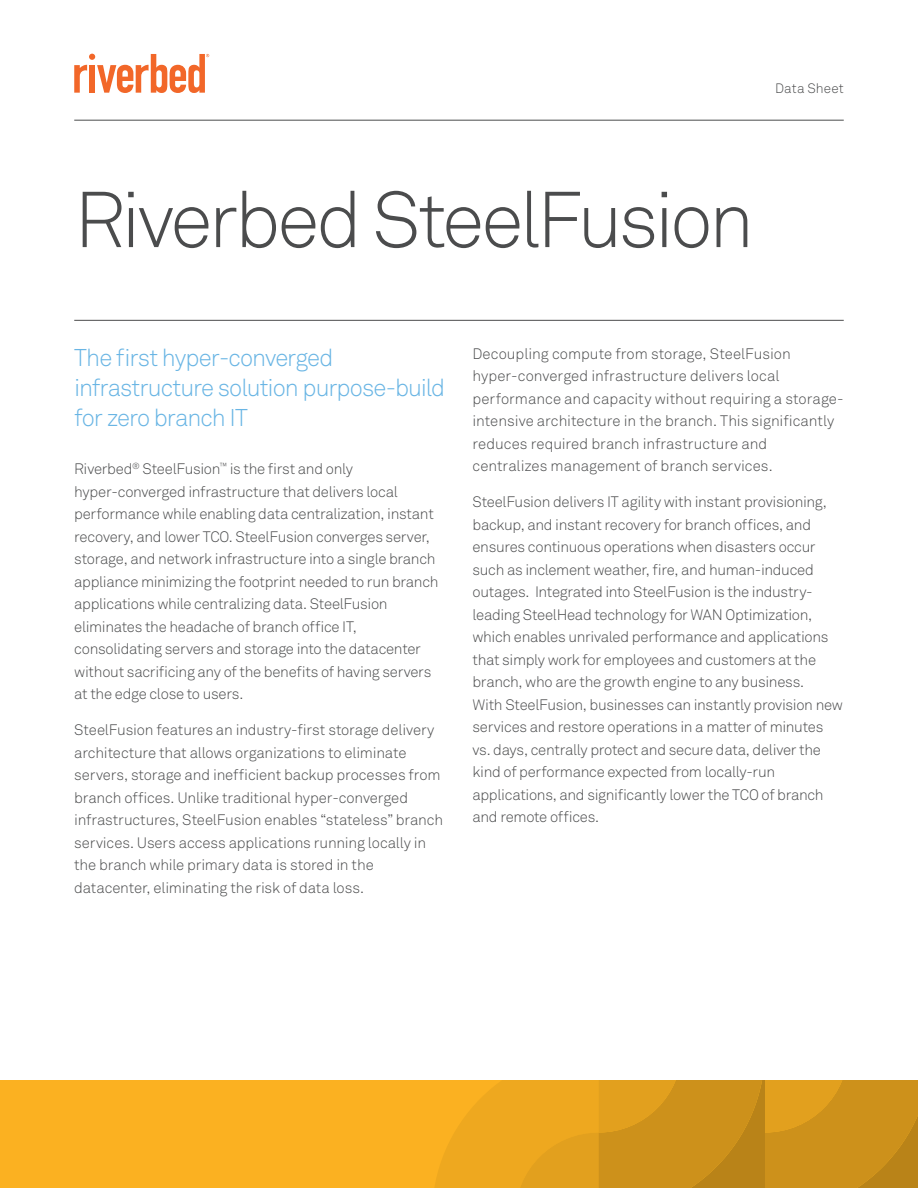
<style>
.page{position:relative;width:918px;height:1188px;background:#fff}
.page>*{position:absolute;margin:0;border:0;box-sizing:border-box;transform-origin:0 0}
.Cover_Headline{font:300 78px "Akkurat Pro";letter-spacing:-.05em;color:#4b4c4d}
.Lead-in{font:300 24px/30px "Akkurat Pro";letter-spacing:-.04em;color:#69b5e4}
.Body_10pt{font:300 15px/22.5px "Akkurat Pro";letter-spacing:-.02em;color:#4b4c4d}
.Body_10pt-2{font:300 15px/22.5px "Akkurat Pro";color:#4b4c4d}
.t1{font:300 13.5px "Akkurat Pro";letter-spacing:.005em;color:#4b4c4d}
</style>
<div class="page">
<svg style="left:74px;top:54px;width:135px;height:39px"></svg>
<div style="left:0;top:1080px;width:918px;height:108px;background:#fbb121"></div>
<svg style="left:435px;top:1080px;width:483px;height:108px"></svg>
<hr style="left:74px;top:120px;width:770px;height:1px;background:#4b4c4d">
<hr style="left:74px;top:320px;width:770px;height:1px;background:#4b4c4d">
<p class="t1" style="left:775px;top:80px;width:70px">Data Sheet</p>
<p class="Cover_Headline" style="left:74px;top:174px;width:682px">Riverbed SteelFusion</p>
<p class="Lead-in" style="left:74px;top:343px;width:373px">The first hyper-converged infrastructure solution purpose-build for zero branch IT</p>
<p class="Body_10pt" style="left:74px;top:458px;width:366px">Riverbed<sup>®</sup> SteelFusion<sup>™</sup> is the first and only hyper-converged infrastructure that delivers local performance while enabling data centralization, instant recovery, and lower TCO. SteelFusion converges server, storage, and network infrastructure into a single branch appliance minimizing the footprint needed to run branch applications while centralizing data. SteelFusion eliminates the headache of branch office IT, consolidating servers and storage into the datacenter without sacrificing any of the benefits of having servers at the edge close to users.</p>
<p class="Body_10pt" style="left:74px;top:719px;width:370px">SteelFusion features an industry-first storage delivery architecture that allows organizations to eliminate servers, storage and inefficient backup processes from branch offices. Unlike traditional hyper-converged infrastructures, SteelFusion enables “stateless” branch services. Users access applications running locally in the branch while primary data is stored in the datacenter, eliminating the risk of data loss.</p>
<p class="Body_10pt-2" style="left:472px;top:342px;width:373px">Decoupling compute from storage, SteelFusion hyper-converged infrastructure delivers local performance and capacity without requiring a storage&shy;intensive architecture in the branch. This significantly reduces required branch infrastructure and centralizes management of branch services.</p>
<p class="Body_10pt" style="left:472px;top:491px;width:372px">SteelFusion delivers IT agility with instant provisioning, backup, and instant recovery for branch offices, and ensures continuous operations when disasters occur such as inclement weather, fire, and human-induced outages. Integrated into SteelFusion is the industry&shy;leading SteelHead technology for WAN Optimization, which enables unrivaled performance and applications that simply work for employees and customers at the branch, who are the growth engine to any business.<br>With SteelFusion, businesses can instantly provision new services and restore operations in a matter of minutes vs. days, centrally protect and secure data, deliver the kind of performance expected from locally-run applications, and significantly lower the TCO of branch and remote offices.</p>
</div>
